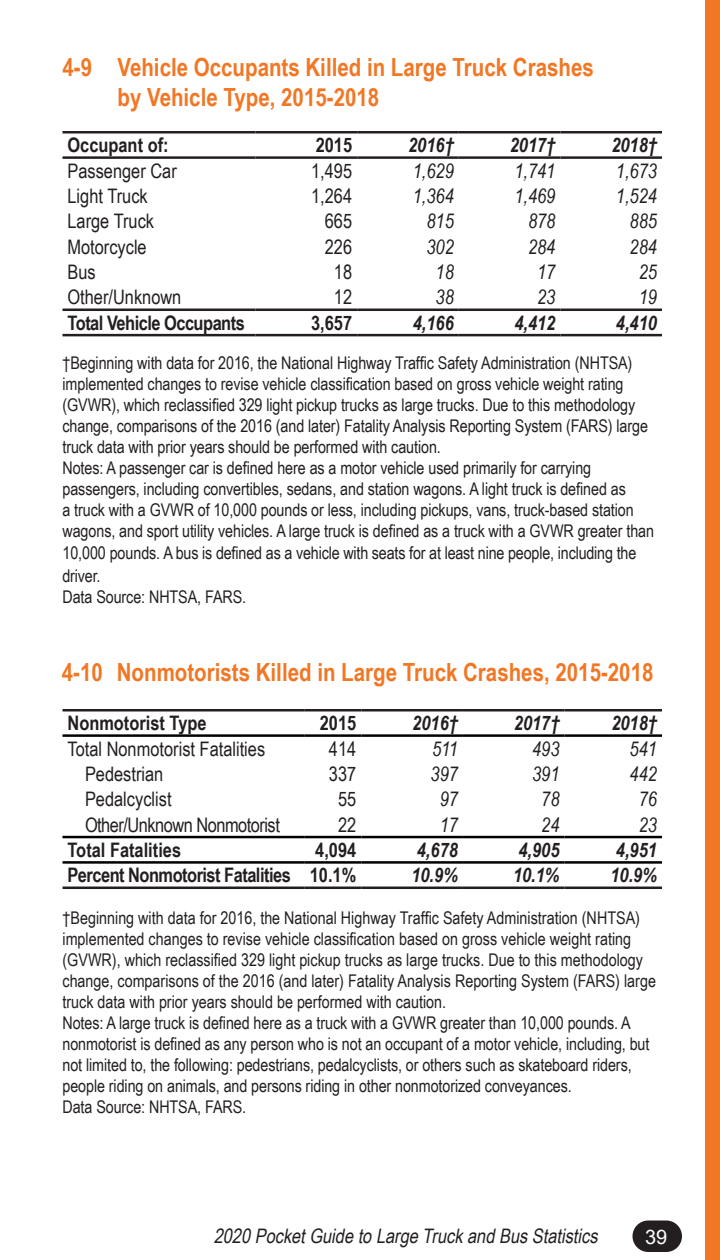
<style>
.page{position:relative;width:720px;height:1260px;background:#fff}
.page>*{position:absolute;margin:0;border:0;box-sizing:border-box;transform-origin:0 0}
.H3_-_Chapter_4{font:700 25px "Arial Narrow";color:#f17724}
.t1{font:20px "Arial Narrow";color:#231f20}
.t2{font:italic 20px "Arial Narrow";color:#231f20}
.t3{font:italic 700 20px "Arial Narrow";color:#231f20}
.t4{font:700 20px "Arial Narrow";letter-spacing:-.025em;color:#231f20}
.t5{font:italic 20px "Arial Narrow";color:#231f20}
.t6{font:700 20px "Arial Narrow";color:#231f20}
.t7{font:20px "Arial Narrow";letter-spacing:-.025em;color:#231f20}
.t8{font:20px "Arial";color:#fff}
.t9{font:17.5px/21px "Arial Narrow";letter-spacing:-.005em;color:#231f20}
</style>
<div class="page">
<div style="left:632px;top:1220px;width:50px;height:32px;background:#231f20;border-radius:16px"></div>
<div style="left:705px;top:0;width:15px;height:1260px;background:#f17724"></div>
<hr style="left:62px;top:334px;width:194px;height:2px;background:#231f20">
<hr style="left:256px;top:334px;width:101px;height:2px;background:#231f20">
<hr style="left:357px;top:334px;width:102px;height:2px;background:#231f20">
<hr style="left:459px;top:334px;width:101px;height:2px;background:#231f20">
<hr style="left:560px;top:334px;width:102px;height:2px;background:#231f20">
<hr style="left:62px;top:131px;width:194px;height:2px;background:#231f20">
<hr style="left:256px;top:131px;width:101px;height:2px;background:#231f20">
<hr style="left:357px;top:131px;width:102px;height:2px;background:#231f20">
<hr style="left:459px;top:131px;width:101px;height:2px;background:#231f20">
<hr style="left:560px;top:131px;width:102px;height:2px;background:#231f20">
<hr style="left:62px;top:156px;width:194px;height:3px;background:#231f20">
<hr style="left:256px;top:156px;width:101px;height:3px;background:#231f20">
<hr style="left:357px;top:156px;width:102px;height:3px;background:#231f20">
<hr style="left:459px;top:156px;width:101px;height:3px;background:#231f20">
<hr style="left:560px;top:156px;width:102px;height:3px;background:#231f20">
<hr style="left:62px;top:309px;width:194px;height:2px;background:#231f20">
<hr style="left:256px;top:309px;width:101px;height:2px;background:#231f20">
<hr style="left:357px;top:309px;width:102px;height:2px;background:#231f20">
<hr style="left:459px;top:309px;width:101px;height:2px;background:#231f20">
<hr style="left:560px;top:309px;width:102px;height:2px;background:#231f20">
<hr style="left:62px;top:861px;width:242px;height:3px;background:#000">
<hr style="left:304px;top:861px;width:57px;height:3px;background:#000">
<hr style="left:361px;top:861px;width:102px;height:3px;background:#000">
<hr style="left:463px;top:861px;width:102px;height:3px;background:#000">
<hr style="left:565px;top:861px;width:97px;height:3px;background:#000">
<hr style="left:304px;top:836px;width:57px;height:2px;background:#000">
<hr style="left:361px;top:836px;width:102px;height:2px;background:#000">
<hr style="left:463px;top:836px;width:102px;height:2px;background:#000">
<hr style="left:565px;top:836px;width:97px;height:2px;background:#000">
<hr style="left:62px;top:836px;width:242px;height:2px;background:#000">
<hr style="left:62px;top:734px;width:242px;height:3px;background:#000">
<hr style="left:304px;top:734px;width:57px;height:3px;background:#000">
<hr style="left:361px;top:734px;width:102px;height:3px;background:#000">
<hr style="left:463px;top:734px;width:102px;height:3px;background:#000">
<hr style="left:565px;top:734px;width:97px;height:3px;background:#000">
<hr style="left:62px;top:709px;width:242px;height:3px;background:#231f20">
<hr style="left:304px;top:709px;width:57px;height:3px;background:#231f20">
<hr style="left:361px;top:709px;width:102px;height:3px;background:#231f20">
<hr style="left:463px;top:709px;width:102px;height:3px;background:#231f20">
<hr style="left:565px;top:709px;width:97px;height:3px;background:#231f20">
<hr style="left:62px;top:887px;width:242px;height:2px;background:#231f20">
<hr style="left:304px;top:887px;width:57px;height:2px;background:#231f20">
<hr style="left:361px;top:887px;width:102px;height:2px;background:#231f20">
<hr style="left:463px;top:887px;width:102px;height:2px;background:#231f20">
<hr style="left:565px;top:887px;width:97px;height:2px;background:#231f20">
<p class="H3_-_Chapter_4" style="left:62px;top:48px;width:533px">4-9 Vehicle Occupants Killed in Large Truck Crashes</p>
<p class="H3_-_Chapter_4" style="left:118px;top:78px;width:263px">by Vehicle Type, 2015-2018</p>
<p class="t6" style="left:68px;top:130px;width:103px">Occupant of:</p>
<p class="t4" style="left:316px;top:130px;width:38px">2015</p>
<p class="t3" style="left:408px;top:130px;width:47px">2016†</p>
<p class="t3" style="left:510px;top:130px;width:47px">2017†</p>
<p class="t3" style="left:611px;top:130px;width:47px">2018†</p>
<p class="t1" style="left:68px;top:156px;width:111px">Passenger Car</p>
<p class="t1" style="left:311px;top:156px;width:43px">1,495</p>
<p class="t2" style="left:413px;top:157px;width:43px">1,629</p>
<p class="t2" style="left:514px;top:157px;width:43px">1,741</p>
<p class="t2" style="left:616px;top:157px;width:43px">1,673</p>
<p class="t1" style="left:68px;top:181px;width:82px">Light Truck</p>
<p class="t1" style="left:311px;top:181px;width:43px">1,264</p>
<p class="t2" style="left:413px;top:182px;width:43px">1,364</p>
<p class="t2" style="left:514px;top:182px;width:43px">1,469</p>
<p class="t2" style="left:616px;top:182px;width:43px">1,524</p>
<p class="t1" style="left:68px;top:207px;width:88px">Large Truck</p>
<p class="t1" style="left:325px;top:207px;width:29px">665</p>
<p class="t2" style="left:426px;top:207px;width:29px">815</p>
<p class="t2" style="left:528px;top:207px;width:29px">878</p>
<p class="t2" style="left:630px;top:207px;width:29px">885</p>
<p class="t1" style="left:68px;top:232px;width:81px">Motorcycle</p>
<p class="t1" style="left:325px;top:232px;width:29px">226</p>
<p class="t2" style="left:426px;top:233px;width:29px">302</p>
<p class="t2" style="left:528px;top:233px;width:29px">284</p>
<p class="t2" style="left:630px;top:233px;width:29px">284</p>
<p class="t1" style="left:68px;top:257px;width:30px">Bus</p>
<p class="t1" style="left:334px;top:257px;width:20px">18</p>
<p class="t2" style="left:436px;top:258px;width:20px">18</p>
<p class="t2" style="left:537px;top:258px;width:20px">17</p>
<p class="t2" style="left:639px;top:258px;width:20px">25</p>
<p class="t1" style="left:68px;top:283px;width:115px">Other/Unknown</p>
<p class="t1" style="left:334px;top:283px;width:20px">12</p>
<p class="t2" style="left:436px;top:283px;width:20px">38</p>
<p class="t2" style="left:537px;top:283px;width:20px">23</p>
<p class="t2" style="left:639px;top:283px;width:20px">19</p>
<p class="t4" style="left:68px;top:308px;width:179px">Total Vehicle Occupants</p>
<p class="t4" style="left:311px;top:308px;width:43px">3,657</p>
<p class="t3" style="left:413px;top:308px;width:43px">4,166</p>
<p class="t3" style="left:514px;top:308px;width:43px">4,412</p>
<p class="t3" style="left:616px;top:308px;width:43px">4,410</p>
<p class="t9" style="left:62px;top:351px;width:587px">†Beginning with data for 2016, the National Highway Traffic Safety Administration (NHTSA) implemented changes to revise vehicle classification based on gross vehicle weight rating (GVWR), which reclassified 329 light pickup trucks as large trucks. Due to this methodology change, comparisons of the 2016 (and later) Fatality Analysis Reporting System (FARS) large truck data with prior years should be performed with caution.</p>
<p class="t9" style="left:62px;top:456px;width:593px">Notes: A passenger car is defined here as a motor vehicle used primarily for carrying passengers, including convertibles, sedans, and station wagons. A light truck is defined as<br>a truck with a GVWR of 10,000 pounds or less, including pickups, vans, truck-based station wagons, and sport utility vehicles. A large truck is defined as a truck with a GVWR greater than 10,000 pounds. A bus is defined as a vehicle with seats for at least nine people, including the driver.</p>
<p class="t9" style="left:62px;top:585px;width:185px">Data Source: NHTSA, FARS.</p>
<p class="H3_-_Chapter_4" style="left:62px;top:653px;width:593px">4-10 Nonmotorists Killed in Large Truck Crashes, 2015-2018</p>
<p class="t6" style="left:68px;top:708px;width:141px">Nonmotorist Type</p>
<p class="t4" style="left:320px;top:708px;width:38px">2015</p>
<p class="t3" style="left:412px;top:708px;width:47px">2016†</p>
<p class="t3" style="left:514px;top:708px;width:47px">2017†</p>
<p class="t3" style="left:611px;top:708px;width:47px">2018†</p>
<p class="t1" style="left:68px;top:734px;width:199px">Total Nonmotorist Fatalities</p>
<p class="t1" style="left:329px;top:734px;width:29px">414</p>
<p class="t2" style="left:432px;top:735px;width:27px">511</p>
<p class="t2" style="left:532px;top:735px;width:29px">493</p>
<p class="t2" style="left:630px;top:735px;width:29px">541</p>
<p class="t1" style="left:85px;top:759px;width:80px">Pedestrian</p>
<p class="t1" style="left:329px;top:759px;width:29px">337</p>
<p class="t2" style="left:431px;top:760px;width:29px">397</p>
<p class="t2" style="left:532px;top:760px;width:29px">391</p>
<p class="t2" style="left:630px;top:760px;width:29px">442</p>
<p class="t1" style="left:85px;top:785px;width:88px">Pedalcyclist</p>
<p class="t1" style="left:338px;top:785px;width:20px">55</p>
<p class="t2" style="left:440px;top:785px;width:20px">97</p>
<p class="t2" style="left:541px;top:785px;width:20px">78</p>
<p class="t2" style="left:639px;top:785px;width:20px">76</p>
<p class="t7" style="left:85px;top:810px;width:196px">Other/Unknown Nonmotorist</p>
<p class="t1" style="left:338px;top:810px;width:20px">22</p>
<p class="t2" style="left:440px;top:811px;width:20px">17</p>
<p class="t2" style="left:541px;top:811px;width:20px">24</p>
<p class="t2" style="left:639px;top:811px;width:20px">23</p>
<p class="t6" style="left:68px;top:835px;width:115px">Total Fatalities</p>
<p class="t4" style="left:315px;top:835px;width:43px">4,094</p>
<p class="t3" style="left:417px;top:835px;width:43px">4,678</p>
<p class="t3" style="left:518px;top:835px;width:43px">4,905</p>
<p class="t3" style="left:616px;top:835px;width:43px">4,951</p>
<p class="t4" style="left:68px;top:860px;width:225px">Percent Nonmotorist Fatalities</p>
<p class="t4" style="left:310px;top:860px;width:48px">10.1%</p>
<p class="t3" style="left:411px;top:860px;width:48px">10.9%</p>
<p class="t3" style="left:513px;top:860px;width:48px">10.1%</p>
<p class="t3" style="left:610px;top:860px;width:48px">10.9%</p>
<p class="t9" style="left:62px;top:907px;width:595px">†Beginning with data for 2016, the National Highway Traffic Safety Administration (NHTSA) implemented changes to revise vehicle classification based on gross vehicle weight rating (GVWR), which reclassified 329 light pickup trucks as large trucks. Due to this methodology change, comparisons of the 2016 (and later) Fatality Analysis Reporting System (FARS) large truck data with prior years should be performed with caution.</p>
<p class="t9" style="left:62px;top:1012px;width:589px">Notes: A large truck is defined here as a truck with a GVWR greater than 10,000 pounds. A nonmotorist is defined as any person who is not an occupant of a motor vehicle, including, but not limited to, the following: pedestrians, pedalcyclists, or others such as skateboard riders, people riding on animals, and persons riding in other nonmotorized conveyances.</p>
<p class="t9" style="left:62px;top:1096px;width:185px">Data Source: NHTSA, FARS.</p>
<p class="t5" style="left:214px;top:1221px;width:390px">2020PocketGuidetoLargeTruckandBusStatistics</p>
<p class="t8" style="left:645px;top:1223px;width:24px">39</p>
</div>
